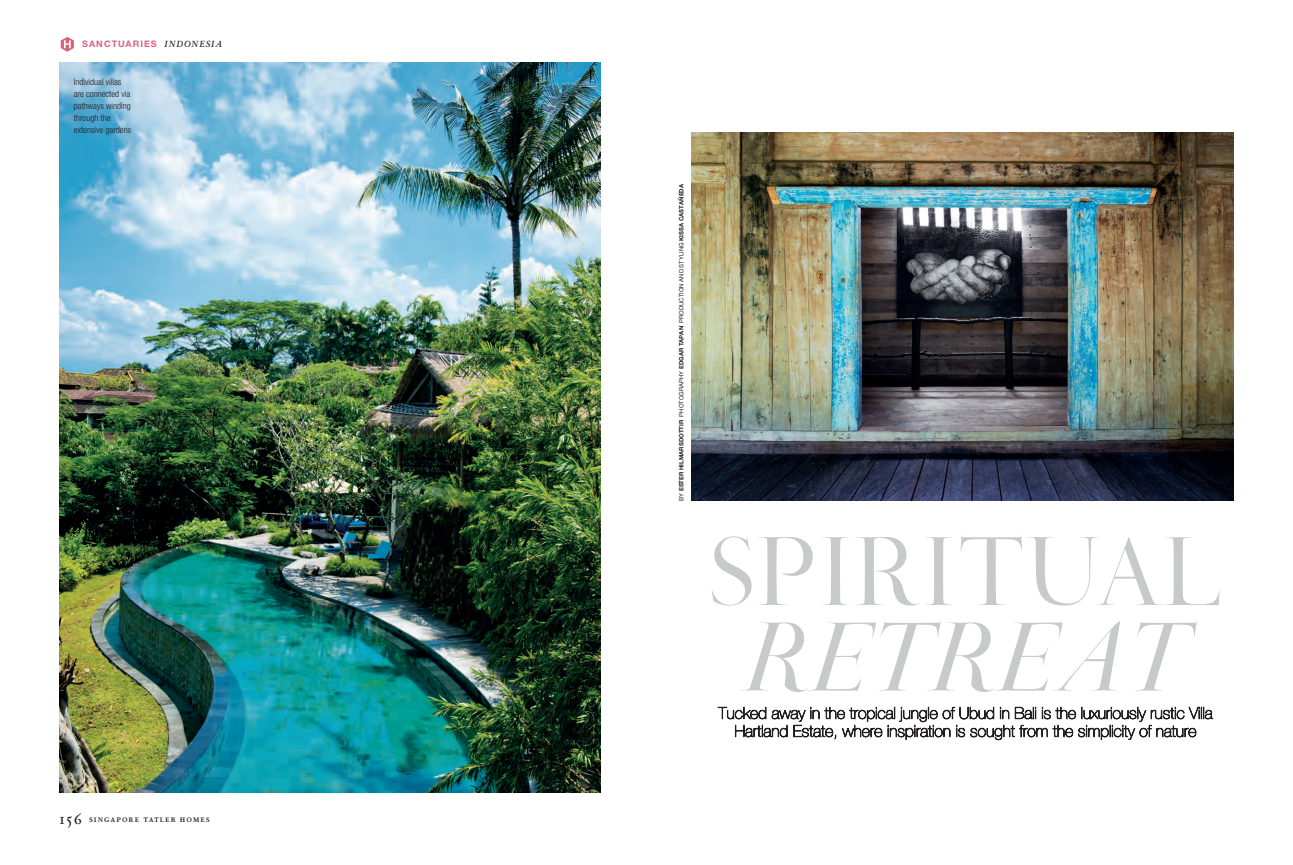
<style>
.page{position:relative;width:1293px;height:865px;background:#fff}
.page>*{position:absolute;margin:0;border:0;box-sizing:border-box;transform-origin:0 0}
.t1{font:101.6px "Corundum Super";letter-spacing:-.01em;color:#c8c9ca}
.t2{font:italic 101.6px "Corundum Super";letter-spacing:-.01em;color:#c8c9ca}
.t3{font:10px "Corundum Text Book SC";letter-spacing:.1em;color:#231f20}
.t4{font:300 condensed 9px/12px "Helvetica Neue LT Pro";color:#231f20}
.t5{font:700 9px "Helvetica Neue LT Pro";letter-spacing:.115em;color:#db607c}
.t6{font:700 6px "Helvetica Neue LT Pro";color:#231f20}
.s1{font-family:"Corundum News O2";font-weight:400;font-style:italic;font-size:10.5px;color:#231f20}
.s2{font-size:17px}
.s3{font-weight:400}
</style>
<div class="page">
<svg style="left:61px;top:37px;width:13px;height:15px"></svg>
<img style="left:60px;top:62px;width:541px;height:731px">
<svg style="left:718px;top:707px;width:495px;height:33px"></svg>
<img style="left:692px;top:133px;width:541px;height:368px">
<h3 class="t5" style="left:82px;top:39px;width:142px">SANCTUARIES <span class="s1">INDONESIA</span></h3>
<h3 class="t4" style="left:74px;top:75px;width:59px">Individual villas are connected via pathways winding through the extensive gardens</h3>
<h2 class="t3" style="left:60px;top:812px;width:152px"><span class="s2">156</span> singapore tatler homes</h2>
<p class="t6" style="left:677px;top:501px;width:318px;rotate:-90deg"><span class="s3">BY</span> Ester Hilmarsdottir <span class="s3">PHOTOGRAPHY</span> Edgar Tapan <span class="s3">PRODUCTION AND STYLING</span> Kissa Castañeda</p>
<h1 class="t1" style="left:706px;top:511px;width:520px">SPIRITUAL</h1>
<h1 class="t2" style="left:743px;top:595px;width:445px">RETREAT</h1>
</div>
